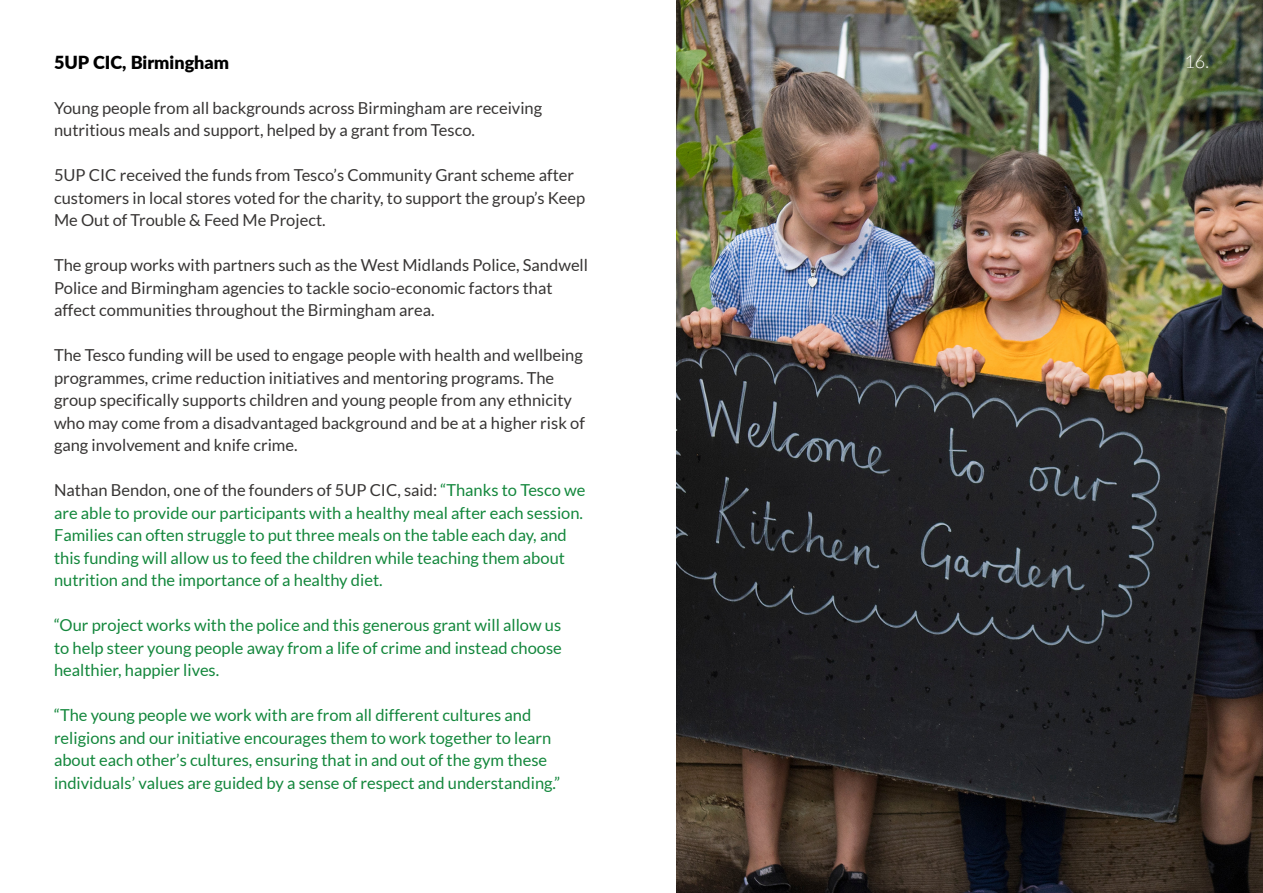
<style>
.page{position:relative;width:1263px;height:893px;background:#fff}
.page>*{position:absolute;margin:0;border:0;box-sizing:border-box;transform-origin:0 0}
.t1{font:900 18px "Lato";color:#000}
.t2{font:300 18px "Lato";color:#fff}
.t3{font:16.5px/22.5px "Lato";color:#373534}
.t4{font:16.5px/22.5px "Lato";color:#13873c}
.s1{color:#373534}
</style>
<div class="page">
<img style="left:676px;top:0;width:587px;height:893px">
<p class="t1" style="left:54px;top:49px;width:177px">5UP CIC, Birmingham</p>
<p class="t3" style="left:54px;top:96px;width:490px">Young people from all backgrounds across Birmingham are receiving nutritious meals and support, helped by a grant from Tesco.</p>
<p class="t3" style="left:54px;top:164px;width:533px">5UP CIC received the funds from Tesco’s Community Grant scheme after customers in local stores voted for the charity, to support the group’s Keep<br>Me Out of Trouble &amp; Feed Me Project.</p>
<p class="t3" style="left:54px;top:254px;width:536px">The group works with partners such as the West Midlands Police, Sandwell<br>Police and Birmingham agencies to tackle socio-economic factors that affect communities throughout the Birmingham area.</p>
<p class="t3" style="left:54px;top:344px;width:532px">The Tesco funding will be used to engage people with health and wellbeing programmes, crime reduction initiatives and mentoring programs. The group specifically supports children and young people from any ethnicity who may come from a disadvantaged background and be at a higher risk of gang involvement and knife crime.</p>
<p class="t4" style="left:54px;top:479px;width:533px"><span class="s1">Nathan Bendon, one of the founders of 5UP CIC, said:</span> “Thanks to Tesco we are able to provide our participants with a healthy meal after each session.<br>Families can often struggle to put three meals on the table each day, and this funding will allow us to feed the children while teaching them about nutrition and the importance of a healthy diet.</p>
<p class="t4" style="left:54px;top:614px;width:509px;text-align:justify">“Our project works with the police and this generous grant will allow us to help steer young people away from a life of crime and instead choose healthier, happier lives.</p>
<p class="t4" style="left:54px;top:704px;width:508px">“The young people we work with are from all different cultures and religions and our initiative encourages them to work together to learn about each other’s cultures, ensuring that in and out of the gym these individuals’ values are guided by a sense of respect and understanding.”</p>
<p class="t2" style="left:1184px;top:52px;width:26px">16.</p>
</div>
